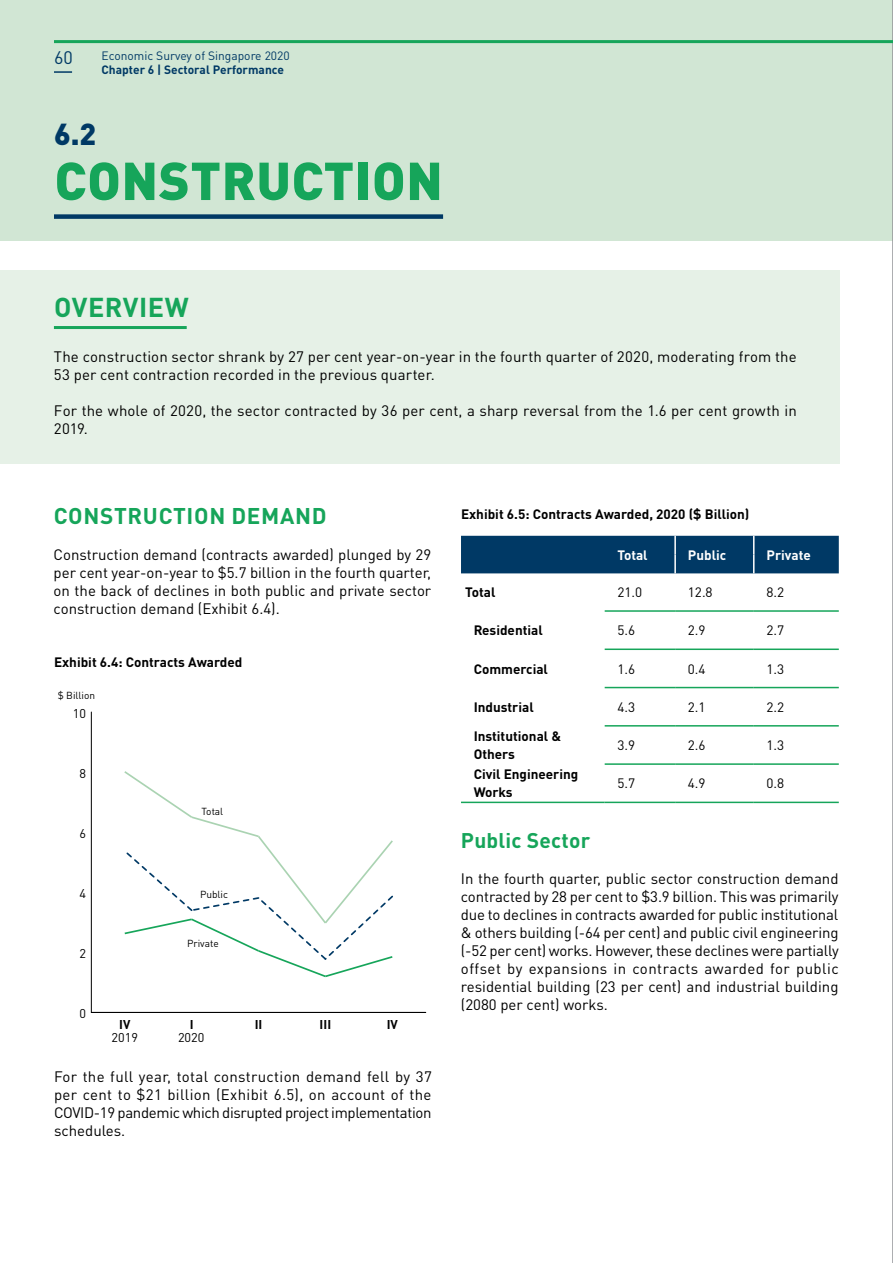
<style>
.page{position:relative;width:893px;height:1263px;background:#fff}
.page>*{position:absolute;margin:0;border:0;box-sizing:border-box;transform-origin:0 0}
.t1{font:900 52.5px "DIN Pro";letter-spacing:.01em;color:#16a55a}
.t2{font:900 30px "DIN Pro";color:#003965}
.t3{font:700 27px "DIN Pro";letter-spacing:.02em;color:#16a55a}
.t4{font:700 22.5px "DIN Pro";letter-spacing:.03em;color:#16a55a}
.t5{font:700 21px "DIN Pro";letter-spacing:.01em;color:#16a55a}
.t6{font:18px "DIN Pro";color:#003965}
.t7{font:15px/18px "DIN Pro";color:#000;text-align:justify}
.t8{font:700 13.5px/18px "DIN Pro";color:#000}
.t9{font:13.5px "DIN Pro";color:#000}
.t10{font:700 13.5px "DIN Pro";color:#fff}
.t11{font:12.6px "DIN Pro";color:#000}
.t12{font:700 12.6px "DIN Pro";color:#000}
.t13{font:12px "DIN Pro";color:#003965}
.t14{font:700 12px "DIN Pro";color:#003965}
.t15{font:10.05px "DIN Pro";color:#000}
</style>
<div class="page">
<div style="left:0;top:0;width:893px;height:241px;background:#d1e6d4"></div>
<div style="left:0;top:270px;width:839px;height:193px;background:#e6f1e7"></div>
<hr style="left:54px;top:326px;width:133px;height:3px;background:#16a55a">
<div style="left:54px;top:214px;width:389px;height:5px;background:#003965"></div>
<div style="left:461px;top:536px;width:378px;height:37px;background:#003965"></div>
<hr style="left:605px;top:610px;width:70px;height:2px;background:#16a55a">
<hr style="left:675px;top:610px;width:79px;height:2px;background:#16a55a">
<hr style="left:754px;top:610px;width:85px;height:2px;background:#16a55a">
<hr style="left:605px;top:648px;width:70px;height:2px;background:#16a55a">
<hr style="left:675px;top:648px;width:79px;height:2px;background:#16a55a">
<hr style="left:754px;top:648px;width:85px;height:2px;background:#16a55a">
<hr style="left:605px;top:687px;width:70px;height:1px;background:#16a55a">
<hr style="left:675px;top:687px;width:79px;height:1px;background:#16a55a">
<hr style="left:754px;top:687px;width:85px;height:1px;background:#16a55a">
<hr style="left:605px;top:725px;width:70px;height:1px;background:#16a55a">
<hr style="left:675px;top:725px;width:79px;height:1px;background:#16a55a">
<hr style="left:754px;top:725px;width:85px;height:1px;background:#16a55a">
<hr style="left:461px;top:802px;width:144px;height:1px;background:#16a55a">
<hr style="left:605px;top:763px;width:70px;height:2px;background:#16a55a">
<hr style="left:605px;top:802px;width:70px;height:1px;background:#16a55a">
<hr style="left:675px;top:763px;width:79px;height:2px;background:#16a55a">
<hr style="left:675px;top:802px;width:79px;height:1px;background:#16a55a">
<hr style="left:754px;top:763px;width:85px;height:2px;background:#16a55a">
<hr style="left:754px;top:802px;width:85px;height:1px;background:#16a55a">
<hr style="left:91px;top:1012px;width:335px;height:1px;background:#000">
<hr style="left:91px;top:712px;width:1px;height:300px;background:#000">
<svg style="left:124px;top:771px;width:269px;height:207px"></svg>
<hr style="left:892px;top:0;width:1px;height:1263px;background:#939598">
<svg style="left:54px;top:71px;width:18px;height:2px"></svg>
<hr style="left:54px;top:40px;width:839px;height:3px;background:#16a55a">
<p class="t6" style="left:54px;top:45px;width:20px">60</p>
<p class="t13" style="left:101px;top:48px;width:190px">Economic Survey of Singapore 2020</p>
<p class="t14" style="left:101px;top:60px;width:184px">Chapter 6 | Sectoral Performance</p>
<h2 class="t2" style="left:54px;top:108px;width:44px">6.2</h2>
<h1 class="t1" style="left:55px;top:136px;width:390px">CONSTRUCTION</h1>
<h3 class="t3" style="left:54px;top:285px;width:136px">OVERVIEW</h3>
<p class="t7" style="left:54px;top:347px;width:744px">The construction sector shrank by 27 per cent year-on-year in the fourth quarter of 2020, moderating from the<br>53 per cent contraction recorded in the previous quarter.</p>
<p class="t7" style="left:54px;top:401px;width:744px">For the whole of 2020, the sector contracted by 36 per cent, a sharp reversal from the 1.6 per cent growth in<br>2019.</p>
<h3 class="t4" style="left:54px;top:497px;width:274px">CONSTRUCTION DEMAND</h3>
<p class="t7" style="left:54px;top:545px;width:379px">Construction demand (contracts awarded) plunged by 29 per cent year-on-year to $5.7 billion in the fourth quarter, on the back of declines in both public and private sector construction demand (Exhibit 6.4).</p>
<p class="t8" style="left:54px;top:652px;width:190px">Exhibit 6.4: Contracts Awarded</p>
<p class="t15" style="left:58px;top:688px;width:39px">$ Billion</p>
<p class="t11" style="left:73px;top:705px;width:15px">10</p>
<p class="t11" style="left:80px;top:765px;width:8px">8</p>
<p class="t11" style="left:80px;top:825px;width:8px">6</p>
<p class="t11" style="left:80px;top:885px;width:8px">4</p>
<p class="t11" style="left:80px;top:945px;width:8px">2</p>
<p class="t11" style="left:80px;top:1005px;width:8px">0</p>
<p class="t15" style="left:202px;top:805px;width:23px">Total</p>
<p class="t15" style="left:200px;top:887px;width:30px">Public</p>
<p class="t15" style="left:187px;top:936px;width:33px">Private</p>
<p class="t12" style="left:119px;top:1016px;width:13px">IV</p>
<p class="t12" style="left:190px;top:1016px;width:5px">I</p>
<p class="t12" style="left:255px;top:1016px;width:9px">II</p>
<p class="t12" style="left:320px;top:1016px;width:13px">III</p>
<p class="t12" style="left:387px;top:1016px;width:13px">IV</p>
<p class="t11" style="left:112px;top:1029px;width:28px">2019</p>
<p class="t11" style="left:178px;top:1029px;width:28px">2020</p>
<p class="t7" style="left:54px;top:1067px;width:379px">For the full year, total construction demand fell by 37 per cent to $21 billion (Exhibit 6.5), on account of the COVID-19 pandemic which disrupted project implementation schedules.</p>
<p class="t8" style="left:461px;top:503px;width:290px">Exhibit 6.5: Contracts Awarded, 2020 ($ Billion)</p>
<p class="t10" style="left:617px;top:544px;width:32px">Total</p>
<p class="t10" style="left:688px;top:544px;width:40px">Public</p>
<p class="t10" style="left:766px;top:544px;width:46px">Private</p>
<p class="t8" style="left:465px;top:582px;width:32px">Total</p>
<p class="t9" style="left:617px;top:583px;width:26px">21.0</p>
<p class="t9" style="left:688px;top:583px;width:26px">12.8</p>
<p class="t9" style="left:766px;top:583px;width:19px">8.2</p>
<p class="t8" style="left:474px;top:620px;width:71px">Residential</p>
<p class="t9" style="left:617px;top:621px;width:19px">5.6</p>
<p class="t9" style="left:688px;top:621px;width:19px">2.9</p>
<p class="t9" style="left:766px;top:621px;width:19px">2.7</p>
<p class="t8" style="left:474px;top:658px;width:76px">Commercial</p>
<p class="t9" style="left:617px;top:659px;width:19px">1.6</p>
<p class="t9" style="left:688px;top:659px;width:19px">0.4</p>
<p class="t9" style="left:766px;top:659px;width:19px">1.3</p>
<p class="t8" style="left:474px;top:696px;width:61px">Industrial</p>
<p class="t9" style="left:617px;top:698px;width:19px">4.3</p>
<p class="t9" style="left:688px;top:698px;width:19px">2.1</p>
<p class="t9" style="left:766px;top:698px;width:19px">2.2</p>
<p class="t8" style="left:474px;top:726px;width:89px">Institutional &amp;<br>Others</p>
<p class="t9" style="left:617px;top:736px;width:19px">3.9</p>
<p class="t9" style="left:688px;top:736px;width:19px">2.6</p>
<p class="t9" style="left:766px;top:736px;width:19px">1.3</p>
<p class="t8" style="left:474px;top:764px;width:106px">Civil Engineering<br>Works</p>
<p class="t9" style="left:617px;top:774px;width:19px">5.7</p>
<p class="t9" style="left:688px;top:774px;width:19px">4.9</p>
<p class="t9" style="left:766px;top:774px;width:19px">0.8</p>
<h3 class="t5" style="left:461px;top:823px;width:131px">Public Sector</h3>
<p class="t7" style="left:461px;top:869px;width:379px">In the fourth quarter, public sector construction demand contracted by 28 per cent to $3.9 billion. This was primarily due to declines in contracts awarded for public institutional &amp; others building (-64 per cent) and public civil engineering (-52 per cent) works. However, these declines were partially offset by expansions in contracts awarded for public residential building (23 per cent) and industrial building (2080 per cent) works.</p>
</div>
